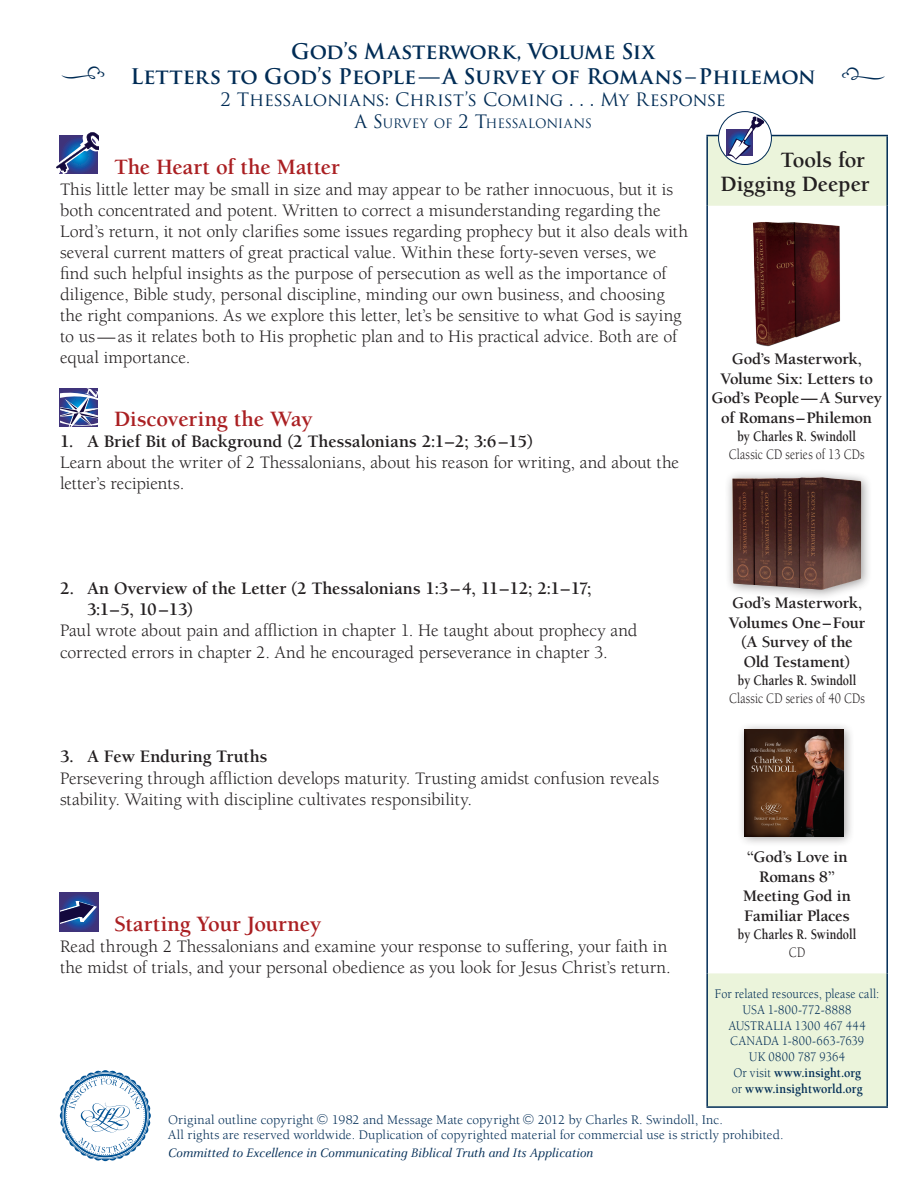
<style>
.page{position:relative;width:918px;height:1188px;background:#fff}
.page>*{position:absolute;margin:0;border:0;box-sizing:border-box;transform-origin:0 0}
.t1{font:36px "Type Embellishments One Plain";color:#002c55}
.t2{font:700 22.5px "Berkeley";letter-spacing:-.005em;color:#aa1f22}
.t3{font:700 22.5px/24px "Berkeley";letter-spacing:-.005em;color:#231f20;text-align:right}
.t4{font:700 21px/25.2px "Trajan Pro";letter-spacing:-.01em;color:#002c55;text-align:center}
.t5{font:18px/21px "Berkeley";color:#231f20}
.t6{font:700 18px/21px "Berkeley";letter-spacing:-.005em;color:#231f20}
.t7{font:18px "Trajan Pro";letter-spacing:-.015em;color:#002c55}
.t8{font:700 16.5px/19.5px "Berkeley";letter-spacing:-.01em;color:#231f20;text-align:center}
.t9{font:700 15px "Berkeley";color:#231f20;scale:.8 1}
.t10{font:15px "Berkeley";letter-spacing:.015em;color:#231f20;scale:.8 1}
.t11{font:13.5px/15px "Berkeley";letter-spacing:.01em;color:#002c55}
.t12{font:13.5px/15.8px "Berkeley";letter-spacing:.01em;color:#002c55;text-align:center;scale:.9 1}
.t13{font:italic 13.5px "Celeste";color:#002c55}
.t14{font:12.6px "Trajan";letter-spacing:-.025em;color:#002c55}
.s1{font-size:18px}
.s2{font-weight:700}
</style>
<div class="page">
<svg style="left:708px;top:136px;width:178px;height:970px"></svg>
<hr style="left:706px;top:135px;width:182px;height:1px;background:#002c55">
<hr style="left:706px;top:136px;width:2px;height:70px;background:#002c55">
<hr style="left:886px;top:136px;width:2px;height:70px;background:#002c55">
<hr style="left:706px;top:206px;width:2px;height:767px;background:#002c55">
<hr style="left:886px;top:206px;width:2px;height:767px;background:#002c55">
<hr style="left:706px;top:973px;width:2px;height:133px;background:#002c55">
<hr style="left:886px;top:973px;width:2px;height:133px;background:#002c55">
<hr style="left:706px;top:1106px;width:182px;height:2px;background:#002c55">
<svg style="left:719px;top:112px;width:52px;height:53px"></svg>
<div style="left:718px;top:111px;width:54px;height:54px;border:1px solid #002c55;border-radius:50%"></div>
<div style="left:727px;top:130px;width:26px;height:26px;background:#3f337a"></div>
<svg style="left:728px;top:117px;width:36px;height:43px"></svg>
<svg style="left:60px;top:1070px;width:91px;height:91px"></svg>
<div style="left:737px;top:722px;width:118px;height:125px;background:#231f20;opacity:.44"></div>
<img style="left:745px;top:730px;width:99px;height:106px">
<img style="left:753px;top:221px;width:88px;height:126px">
<div style="left:724px;top:469px;width:148px;height:132px;background:#231f20;opacity:.44"></div>
<img style="left:732px;top:477px;width:129px;height:113px">
<svg style="left:60px;top:426px;width:38px;height:1px"></svg>
<svg style="left:60px;top:388px;width:38px;height:38px"></svg>
<svg style="left:60px;top:893px;width:38px;height:38px"></svg>
<svg style="left:60px;top:901px;width:37px;height:23px"></svg>
<svg style="left:56px;top:132px;width:42px;height:42px"></svg>
<p class="t4" style="left:131px;top:39px;width:687px">God’s Masterwork, Volume Six<br>Letters to God’s People—A Survey of Romans–Philemon</p>
<p class="t7" style="left:221px;top:88px;width:507px">2 Thessalonians: Christ’s Coming . . . My Response</p>
<p class="t14" style="left:354px;top:115px;width:159px"><span class="s1">A S</span>URVEY OF <span class="s1">2 T</span>HESSA</p>
<p class="t14" style="left:528px;top:115px;width:63px">LONIANS</p>
<h1 class="t1" style="left:60px;top:58px;width:47px">j</h1>
<h1 class="t1" style="left:840px;top:60px;width:47px">i</h1>
<p class="t2" style="left:114px;top:155px;width:227px">The Heart of the Matter</p>
<p class="t5" style="left:60px;top:179px;width:630px">This little letter may be small in size and may appear to be rather innocuous, but it is both concentrated and potent. Written to correct a misunderstanding regarding the Lord’s return, it not only clarifies some issues regarding prophecy but it also deals with several current matters of great practical value. Within these forty-seven verses, we find such helpful insights as the purpose of persecution as well as the importance of diligence, Bible study, personal discipline, minding our own business, and choosing the right companions. As we explore this letter, let’s be sensitive to what God is saying to us—as it relates both to His prophetic plan and to His practical advice. Both are of equal importance.</p>
<p class="t2" style="left:114px;top:407px;width:200px">Discovering the Way</p>
<p class="t6" style="left:60px;top:432px;width:475px">1. A Brief Bit of Background (2 Thessalonians 2:1–2; 3:6–15)</p>
<p class="t5" style="left:60px;top:453px;width:621px">Learn about the writer of 2 Thessalonians, about his reason for writing, and about the letter’s recipients.</p>
<p class="t3" style="left:721px;top:148px;width:151px">Tools for<br>Digging Deeper</p>
<p class="t8" style="left:711px;top:350px;width:172px">God’s Masterwork,<br>Volume Six: Letters to<br>God’s People—A Survey of Romans–Philemon</p>
<p class="t9" style="left:738px;top:428px;width:149px">by Charles R. Swindoll</p>
<p class="t10" style="left:729px;top:446px;width:171px">Classic CD series of 13 CDs</p>
<p class="t6" style="left:87px;top:579px;width:506px;text-indent:-27px">2. An Overview of the Letter (2 Thessalonians 1:3–4, 11–12; 2:1–17;<br>3:1–5, 10 –13)</p>
<p class="t5" style="left:60px;top:621px;width:579px">Paul wrote about pain and affliction in chapter 1. He taught about prophecy and corrected errors in chapter 2. And he encouraged perseverance in chapter 3.</p>
<p class="t6" style="left:60px;top:747px;width:209px">3. A Few Enduring Truths</p>
<p class="t5" style="left:60px;top:768px;width:601px">Persevering through affliction develops maturity. Trusting amidst confusion reveals stability. Waiting with discipline cultivates responsibility.</p>
<p class="t2" style="left:114px;top:912px;width:209px">Starting Your Journey</p>
<p class="t5" style="left:60px;top:936px;width:612px">Read through 2 Thessalonians and examine your response to suffering, your faith in the midst of trials, and your personal obedience as you look for Jesus Christ’s return.</p>
<p class="t8" style="left:729px;top:593px;width:138px">God’s Masterwork,<br>Volumes One–Four (A Survey of the<br>Old Testament)</p>
<p class="t9" style="left:738px;top:672px;width:149px">by Charles R. Swindoll</p>
<p class="t10" style="left:729px;top:690px;width:171px">Classic CD series of 40 CDs</p>
<p class="t8" style="left:743px;top:847px;width:109px">“God’s Love in<br>Romans 8”<br>Meeting God in<br>Familiar Places</p>
<p class="t9" style="left:738px;top:926px;width:149px">by Charles R. Swindoll</p>
<p class="t10" style="left:789px;top:944px;width:22px">CD</p>
<p class="t12" style="left:715px;top:986px;width:184px">For related resources, please call:<br>USA 1-800-772-8888<br>AUSTRALIA 1300 467 444<br>CANADA 1-800-663-7639<br>UK 0800 787 9364<br>Or visit <span class="s2">www.insight.org<br></span>or <span class="s2">www.insightworld.org</span></p>
<p class="t11" style="left:168px;top:1113px;width:617px;text-indent:370px">2012 by Charles R. Swindoll, Inc.<br>All rights are reserved worldwide. Duplication of copyrighted material for commercial use is strictly prohibited.</p>
<p class="t13" style="left:168px;top:1146px;width:427px">Committed to Excellence in Communicating Biblical Truth and Its Application</p>
<p class="t11" style="left:168px;top:1113px;width:147px">Original outline copyright</p>
<p class="t11" style="left:332px;top:1113px;width:190px">1982 and Message Mate copyright</p>
</div>
